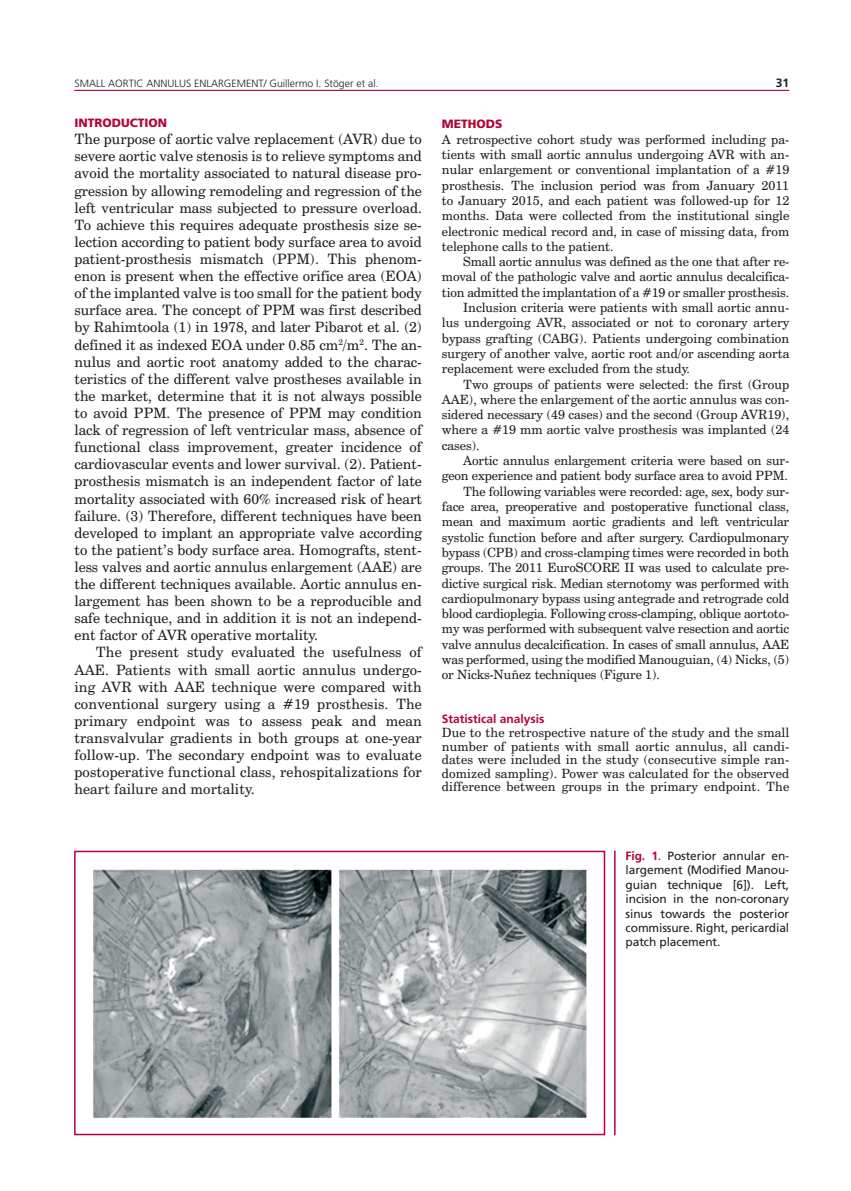
<style>
.page{position:relative;width:851px;height:1191px;background:#fff}
.page>*{position:absolute;margin:0;border:0;box-sizing:border-box;transform-origin:0 0}
.t1{font:14.25px/17.1px "Century Schoolbook BT";letter-spacing:.005em;color:#231f20;text-align:justify}
.t2{font:12.75px/15.3px "Century Schoolbook BT";letter-spacing:-.01em;color:#231f20;text-align:justify}
.t3{font:12px/14.4px "Frutiger";letter-spacing:-.01em;color:#231f20;text-align:justify}
.t4{font:12px "Frutiger Black B";color:#b30437}
.t5{font:700 12px "Frutiger LT Std";color:#b30437}
.t6{font:700 12px "Frutiger LT Std";color:#231f20}
.t7{font:300 10.5px "Frutiger LT Std";color:#231f20}
.s1{font-family:"Frutiger LT Std";font-weight:700;color:#b30437}
.s2{color:#b30437}
</style>
<div class="page">
<hr style="left:74px;top:90px;width:715px;height:1px;background:#b30437">
<hr style="left:614px;top:850px;width:1px;height:285px;background:#b30437">
<div style="left:74px;top:850px;width:531px;height:285px;border:2px solid #b30437"></div>
<img style="left:93px;top:869px;width:494px;height:249px">
<p class="t7" style="left:74px;top:77px;width:8px">SMA</p>
<p class="t7" style="left:96px;top:77px;width:19px">LL AORTIC</p>
<p class="t7" style="left:146px;top:77px;width:8px">ANN</p>
<p class="t7" style="left:167px;top:77px;width:72px">ULUS ENLARGEMENT</p>
<p class="t7" style="left:264px;top:77px;width:116px">/ Guillermo I. Stöger et al.</p>
<p class="t4" style="left:74px;top:116px;width:94px">INTRODUCTION</p>
<p class="t1" style="left:74px;top:130px;width:349px">The purpose of aortic valve replacement (AVR) due to severe aortic valve stenosis is to relieve symptoms and avoid the mortality associated to natural disease pro&shy;gression by allowing remodeling and regression of the left ventricular mass subjected to pressure overload.<br>To achieve this requires adequate prosthesis size se&shy;lection according to patient body surface area to avoid patient-prosthesis mismatch (PPM). This phenom&shy;enon is present when the effective orifice area (EOA) of the implanted valve is too small for the patient body surface area. The concept of PPM was first described by Rahimtoola (1) in 1978, and later Pibarot et al. (2) defined it as indexed EOA under 0.85 cm<sup>2</sup>/m<sup>2</sup>. The an&shy;nulus and aortic root anatomy added to the charac&shy;teristics of the different valve prostheses available in the market, determine that it is not always possible to avoid PPM. The presence of PPM may condition lack of regression of left ventricular mass, absence of functional class improvement, greater incidence of cardiovascular events and lower survival. (2). Patient&shy;prosthesis mismatch is an independent factor of late mortality associated with 60% increased risk of heart failure. (3) Therefore, different techniques have been developed to implant an appropriate valve according to the patient’s body surface area. Homografts, stent&shy;less valves and aortic annulus enlargement (AAE) are the different techniques available. Aortic annulus en&shy;largement has been shown to be a reproducible and safe technique, and in addition it is not an independ&shy;ent factor of AVR operative mortality.</p>
<p class="t1" style="left:74px;top:643px;width:349px;text-indent:21px">The present study evaluated the usefulness of AAE. Patients with small aortic annulus undergo&shy;ing AVR with AAE technique were compared with conventional surgery using a #19 prosthesis. The primary endpoint was to assess peak and mean transvalvular gradients in both groups at one-year follow-up. The secondary endpoint was to evaluate postoperative functional class, rehospitalizations for heart failure and mortality.</p>
<p class="t6" style="left:775px;top:75px;width:15px">31</p>
<p class="t4" style="left:442px;top:117px;width:62px">METHODS</p>
<p class="t2" style="left:442px;top:131px;width:349px">A retrospective cohort study was performed including pa&shy;tients with small aortic annulus undergoing AVR with an&shy;nular enlargement or conventional implantation of a #19 prosthesis. The inclusion period was from January 2011 to January 2015, and each patient was followed-up for 12 months. Data were collected from the institutional single electronic medical record and, in case of missing data, from telephone calls to the patient.</p>
<p class="t2" style="left:463px;top:254px;width:327px">Small aortic annulus was defined as the one that after re-</p>
<p class="t2" style="left:442px;top:269px;width:349px">moval of the pathologic valve and aortic annulus decalcifica-</p>
<p class="t2" style="left:442px;top:284px;width:349px">tion admitted the implantation of a #19 or smaller prosthesis.</p>
<p class="t2" style="left:463px;top:300px;width:327px">Inclusion criteria were patients with small aortic annu-</p>
<p class="t2" style="left:442px;top:315px;width:349px">lus undergoing AVR, associated or not to coronary artery</p>
<p class="t2" style="left:442px;top:330px;width:349px">bypass grafting (CABG). Patients undergoing combination</p>
<p class="t2" style="left:442px;top:345px;width:349px">surgery of another valve, aortic root and/or ascending aorta</p>
<p class="t2" style="left:442px;top:361px;width:250px">replacement were excluded from the study.</p>
<p class="t2" style="left:463px;top:376px;width:327px">Two groups of patients were selected: the first (Group</p>
<p class="t2" style="left:442px;top:391px;width:349px">AAE), where the enlargement of the aortic annulus was con-</p>
<p class="t2" style="left:442px;top:407px;width:349px">sidered necessary (49 cases) and the second (Group AVR19),</p>
<p class="t2" style="left:442px;top:422px;width:349px">where a #19 mm aortic valve prosthesis was implanted (24</p>
<p class="t2" style="left:442px;top:437px;width:39px">cases).</p>
<p class="t2" style="left:463px;top:453px;width:327px">Aortic annulus enlargement criteria were based on sur-</p>
<p class="t2" style="left:442px;top:468px;width:347px">geon experience and patient body surface area to avoid PPM.</p>
<p class="t2" style="left:463px;top:483px;width:327px">The following variables were recorded: age, sex, body sur-</p>
<p class="t2" style="left:442px;top:498px;width:349px">face area, preoperative and postoperative functional class,</p>
<p class="t2" style="left:442px;top:514px;width:349px">mean and maximum aortic gradients and left ventricular</p>
<p class="t2" style="left:442px;top:529px;width:349px">systolic function before and after surgery. Cardiopulmonary</p>
<p class="t2" style="left:442px;top:544px;width:349px">bypass (CPB) and cross-clamping times were recorded in both</p>
<p class="t2" style="left:442px;top:560px;width:349px">groups. The 2011 EuroSCORE II was used to calculate pre-</p>
<p class="t2" style="left:442px;top:575px;width:349px">dictive surgical risk. Median sternotomy was performed with</p>
<p class="t2" style="left:442px;top:590px;width:349px">cardiopulmonary bypass using antegrade and retrograde cold</p>
<p class="t2" style="left:442px;top:606px;width:349px">blood cardioplegia. Following cross-clamping, oblique aortoto-</p>
<p class="t2" style="left:442px;top:621px;width:349px">my was performed with subsequent valve resection and aortic</p>
<p class="t2" style="left:442px;top:636px;width:349px">valve annulus decalcification. In cases of small annulus, AAE</p>
<p class="t2" style="left:442px;top:651px;width:349px">was performed, using the modified Manouguian, (4) Nicks, (5)</p>
<p class="t2" style="left:442px;top:667px;width:219px">or Nicks-Nuñez techniques (Figure 1).</p>
<p class="t5" style="left:442px;top:712px;width:104px">Statistical analysis</p>
<p class="t2" style="left:442px;top:725px;width:349px;line-height:13.5px">Due to the retrospective nature of the study and the small number of patients with small aortic annulus, all candi&shy;dates were included in the study (consecutive simple ran&shy;domized sampling). Power was calculated for the observed difference between groups in the primary endpoint. The</p>
<p class="t3" style="left:625px;top:848px;width:165px"><span class="s1">Fig. 1</span><span class="s2">.</span> Posterior annular en&shy;largement (Modified Manou&shy;guian technique [6]). Left, incision in the non-coronary sinus towards the posterior commissure. Right, pericardial patch placement.</p>
</div>
